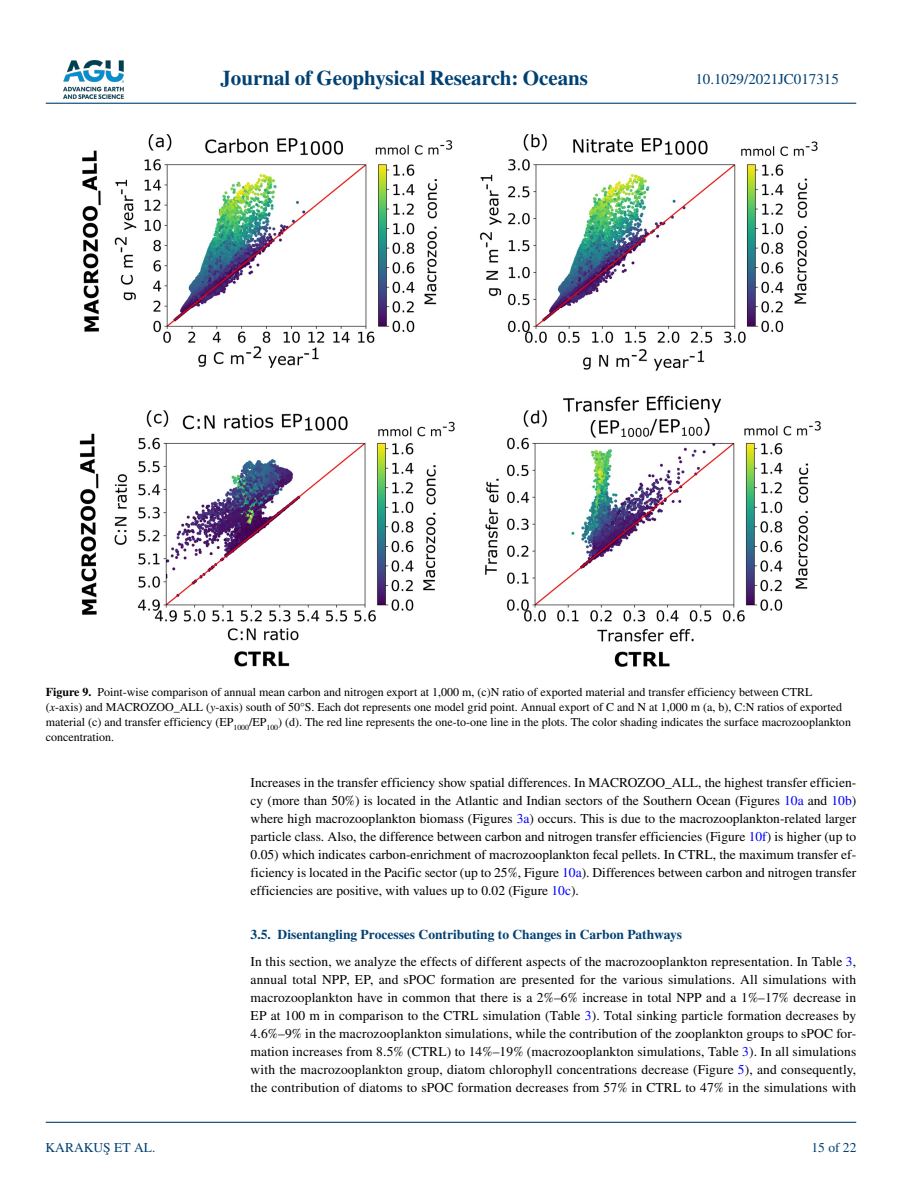
<style>
.page{position:relative;width:902px;height:1183px;background:#fff}
.page>*{position:absolute;margin:0;border:0;box-sizing:border-box;transform-origin:0 0}
.t1{font:700 21px "STIX";color:#004174}
.t2{font:15px "STIX";color:#004174}
.t3{font:13.5px/18px "STIX";letter-spacing:.01em;color:#000;text-align:justify}
.t4{font:13.5px "STIX";color:#004174}
.t5{font:12px/15px "STIX";color:#000}
.s1{font-weight:700}
.s2{font-style:italic}
.s3{color:#00f}
.s4{font-weight:700;color:#004174}
</style>
<div class="page">
<img style="left:63px;top:60px;width:60px;height:39px">
<hr style="left:46px;top:103px;width:810px;height:1px;background:#004174">
<hr style="left:46px;top:1121px;width:810px;height:1px;background:#004174">
<img style="left:79px;top:134px;width:742px;height:533px">
<h1 class="t1" style="left:220px;top:66px;width:369px">Journal of Geophysical Research: Oceans</h1>
<p class="t2" style="left:695px;top:69px;width:145px">10.1029/2021JC017315</p>
<p class="t5" style="left:46px;top:685px;width:806px"><span class="s1">Figure 9.</span> Point-wise comparison of annual mean carbon and nitrogen export at 1,000 m, (c)N ratio of exported material and transfer efficiency between CTRL (<span class="s2">x</span>-axis) and MACROZOO_ALL (<span class="s2">y</span>-axis) south of 50°S. Each dot represents one model grid point. Annual export of C and N at 1,000 m (a, b), C:N ratios of exported material (c) and transfer efficiency (EP<sub>1000</sub>/EP<sub>100</sub>) (d). The red line represents the one-to-one line in the plots. The color shading indicates the surface macrozooplankton concentration.</p>
<p class="t4" style="left:45px;top:1138px;width:111px">KARAKUŞ ET AL.</p>
<p class="t3" style="left:250px;top:774px;width:607px">Increases in the transfer efficiency show spatial differences. In MACROZOO_ALL, the highest transfer efficien&shy;cy (more than 50%) is located in the Atlantic and Indian sectors of the Southern Ocean (Figures <span class="s3">10a</span> and <span class="s3">10b</span>) where high macrozooplankton biomass (Figures <span class="s3">3a</span>) occurs. This is due to the macrozooplankton-related larger particle class. Also, the difference between carbon and nitrogen transfer efficiencies (Figure <span class="s3">10f</span>) is higher (up to 0.05) which indicates carbon-enrichment of macrozooplankton fecal pellets. In CTRL, the maximum transfer ef&shy;ficiency is located in the Pacific sector (up to 25%, Figure <span class="s3">10a</span>). Differences between carbon and nitrogen transfer efficiencies are positive, with values up to 0.02 (Figure <span class="s3">10c</span>).</p>
<p class="t3" style="left:250px;top:921px;width:607px;line-height:27px"><span class="s4">3.5. Disentangling Processes Contributing to Changes in Carbon Pathways<br></span>In this section, we analyze the effects of different aspects of the macrozooplankton representation. In Table <span class="s3">3</span>,</p>
<p class="t3" style="left:250px;top:970px;width:607px">annual total NPP, EP, and sPOC formation are presented for the various simulations. All simulations with macrozooplankton have in common that there is a 2%–6% increase in total NPP and a 1%–17% decrease in EP at 100 m in comparison to the CTRL simulation (Table <span class="s3">3</span>). Total sinking particle formation decreases by 4.6%–9% in the macrozooplankton simulations, while the contribution of the zooplankton groups to sPOC for&shy;mation increases from 8.5% (CTRL) to 14%–19% (macrozooplankton simulations, Table <span class="s3">3</span>). In all simulations with the macrozooplankton group, diatom chlorophyll concentrations decrease (Figure <span class="s3">5</span>), and consequently, the contribution of diatoms to sPOC formation decreases from 57% in CTRL to 47% in the simulations with</p>
<p class="t4" style="left:811px;top:1138px;width:46px">15 of 22</p>
</div>
